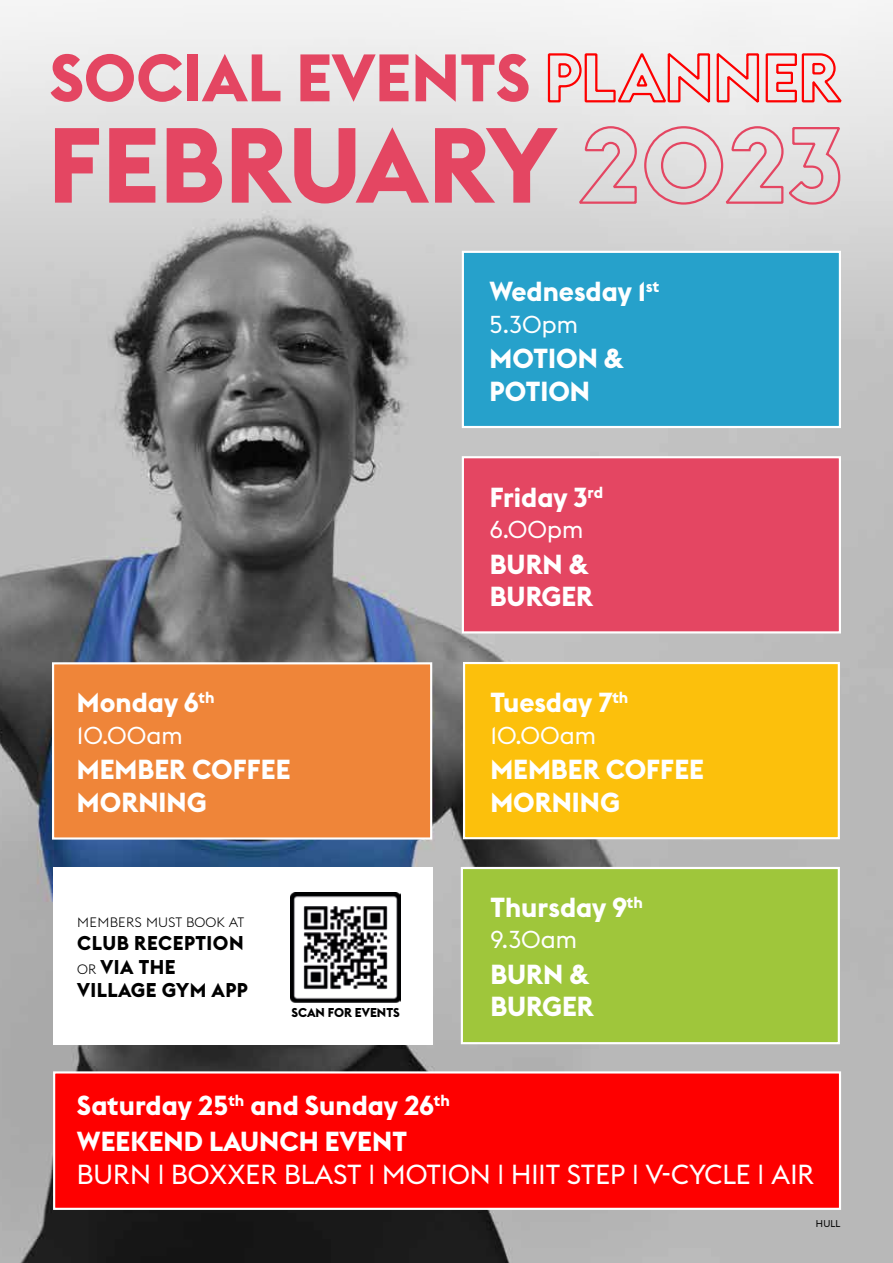
<style>
.page{position:relative;width:893px;height:1263px;background:#fff}
.page>*{position:absolute;margin:0;border:0;box-sizing:border-box;transform-origin:0 0}
.t1{font:700 105px "Village Flex";letter-spacing:-.015em;color:#e44662}
.t2{font:700 66px "Village Flex";color:#e44662}
.t3{font:700 27.15px/32.5px "Village Flex";color:#fff}
.t4{font:27.15px "Village Flex";color:#fff}
.t5{font:24.15px "Village Flex";color:#fff}
.t6{font:700 19.65px/23.7px "Village Flex";letter-spacing:.025em;color:#000}
.t7{font:300 13.5px "Village Flex";letter-spacing:.01em;color:#000}
.t8{font:700 12.6px "Village Flex";color:#000}
.t9{font:9.75px "Village Flex";color:#000}
.s1{color:#fe0000}
.s2{font-weight:300;font-size:13.5px}
</style>
<div class="page">
<img style="left:0;top:339px;width:893px;height:924px">
<svg style="left:0;top:0;width:893px;height:339px"></svg>
<div style="left:462px;top:251px;width:379px;height:177px;background:#26a1cb;border:2px solid #fff"></div>
<div style="left:462px;top:456px;width:379px;height:177px;background:#e44662;border:2px solid #fff"></div>
<div style="left:463px;top:662px;width:377px;height:177px;background:#fcc00c;border:2px solid #fff"></div>
<div style="left:53px;top:1071px;width:788px;height:139px;background:#fe0000;border:2px solid #fff"></div>
<div style="left:52px;top:662px;width:380px;height:177px;background:#ef8539;border:2px solid #fff"></div>
<div style="left:53px;top:867px;width:379px;height:177px;background:#fff"></div>
<img style="left:291px;top:893px;width:109px;height:109px">
<div style="left:461px;top:867px;width:379px;height:177px;background:#9fc63b;border:2px solid #fff"></div>
<h2 class="t2" style="left:49px;top:40px;width:792px">SOCIAL EVENTS <span class="s1">PLANNER</span></h2>
<h1 class="t1" style="left:48px;top:105px;width:797px">FEBRUARY 2023</h1>
<p class="t3" style="left:490px;top:276px;width:171px">Wednesday 1<sup>st</sup></p>
<p class="t5" style="left:490px;top:310px;width:90px">5.30pm</p>
<p class="t3" style="left:490px;top:342px;width:136px">MOTION &amp;<br>POTION</p>
<p class="t3" style="left:490px;top:481px;width:115px">Friday 3<sup>rd</sup></p>
<p class="t5" style="left:490px;top:516px;width:95px">6.00pm</p>
<p class="t3" style="left:77px;top:687px;width:139px">Monday 6<sup>th</sup></p>
<p class="t5" style="left:77px;top:721px;width:107px">10.00am</p>
<p class="t3" style="left:77px;top:754px;width:215px">MEMBER COFFEE<br>MORNING</p>
<p class="t7" style="left:77px;top:914px;width:169px">MEMBERS MUST BOOK AT</p>
<p class="t6" style="left:77px;top:931px;width:172px">CLUB RECEPTION<br><span class="s2">OR</span> VIA THE<br>VILLAGE GYM APP</p>
<p class="t8" style="left:291px;top:1005px;width:110px">SCAN FOR EVENTS</p>
<p class="t3" style="left:490px;top:548px;width:105px">BURN &amp;<br>BURGER</p>
<p class="t3" style="left:490px;top:687px;width:140px">Tuesday 7<sup>th</sup></p>
<p class="t5" style="left:490px;top:721px;width:107px">10.00am</p>
<p class="t3" style="left:490px;top:753px;width:215px">MEMBER COFFEE<br>MORNING</p>
<p class="t3" style="left:490px;top:891px;width:154px">Thursday 9<sup>th</sup></p>
<p class="t5" style="left:490px;top:926px;width:88px">9.30am</p>
<p class="t3" style="left:490px;top:958px;width:105px">BURN &amp;<br>BURGER</p>
<p class="t3" style="left:77px;top:1088px;width:374px;line-height:35.7px">Saturday 25<sup>th</sup> and Sunday 26<sup>th<br></sup>WEEKEND LAUNCH EVENT</p>
<p class="t4" style="left:77px;top:1158px;width:739px">BURN | BOXXER BLAST | MOTION | HIIT STEP | V-CYCLE | AIR</p>
<p class="t9" style="left:816px;top:1217px;width:26px">HULL</p>
</div>
